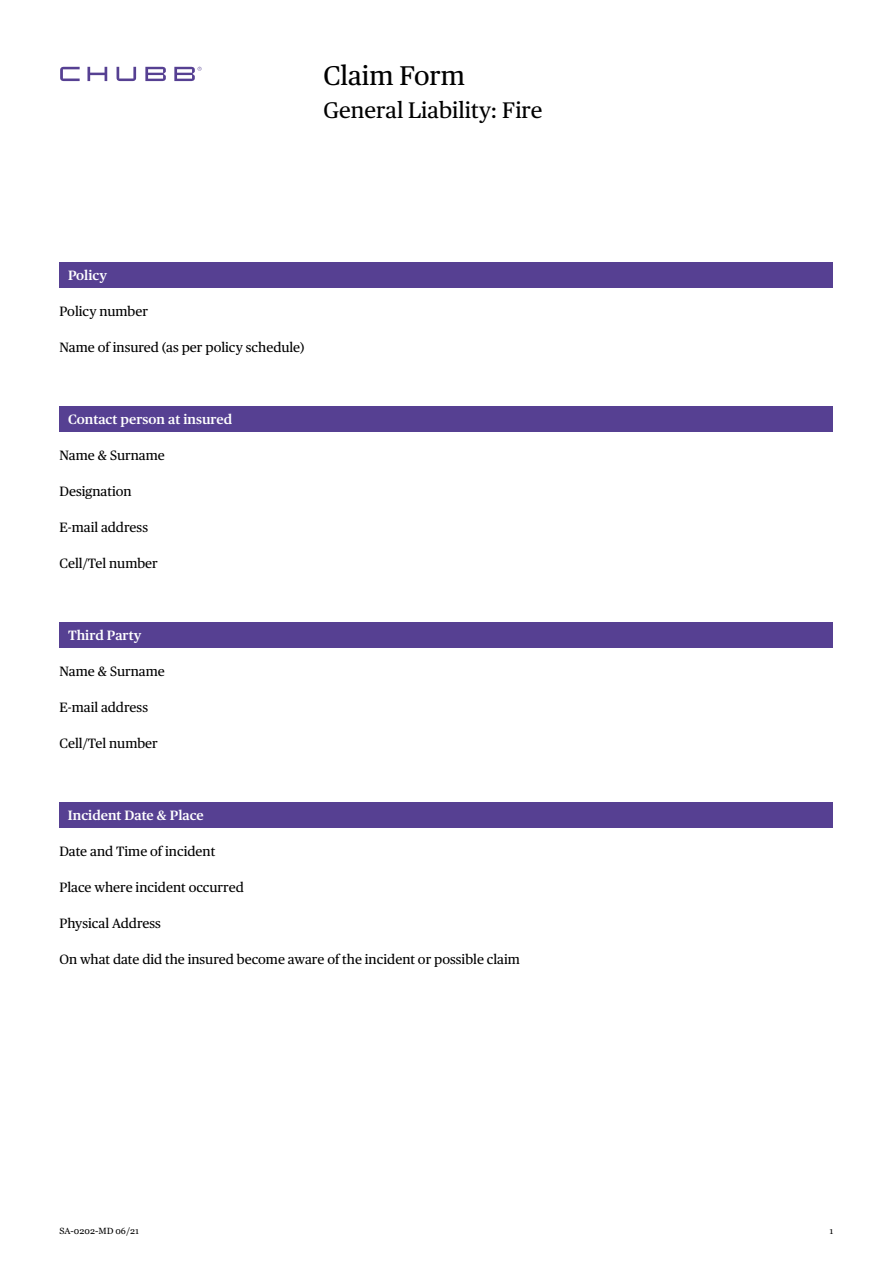
<style>
.page{position:relative;width:893px;height:1263px;background:#fff}
.page>*{position:absolute;margin:0;border:0;box-sizing:border-box;transform-origin:0 0}
.t1{font:27px "Chubb Publico Text";color:#000}
.t2{font:22.5px "Chubb Publico Text";color:#000}
.t3{font:13.5px "Chubb Publico Text";color:#000}
.t4{font:600 13.5px "Chubb Publico Text";color:#fff}
.t5{font:9px "Georgia";color:#000}
</style>
<div class="page">
<svg style="left:60px;top:67px;width:47px;height:14px"></svg>
<svg style="left:117px;top:67px;width:19px;height:14px"></svg>
<svg style="left:145px;top:67px;width:21px;height:14px"></svg>
<svg style="left:174px;top:67px;width:27px;height:14px"></svg>
<div style="left:60px;top:262px;width:773px;height:25px;background:#564092"></div>
<div style="left:60px;top:406px;width:773px;height:25px;background:#564092"></div>
<div style="left:60px;top:622px;width:773px;height:25px;background:#564092"></div>
<div style="left:59px;top:802px;width:774px;height:25px;background:#564092"></div>
<h1 class="t1" style="left:323px;top:55px;width:143px">Claim Form</h1>
<h2 class="t2" style="left:323px;top:94px;width:220px">General Liability: Fire</h2>
<p class="t4" style="left:68px;top:265px;width:41px">Policy</p>
<p class="t3" style="left:60px;top:301px;width:90px">Policy number</p>
<p class="t3" style="left:60px;top:337px;width:247px">Name of insured (as per policy schedule)</p>
<p class="t4" style="left:68px;top:409px;width:166px">Contact person at insured</p>
<p class="t3" style="left:60px;top:445px;width:107px">Name &amp; Surname</p>
<p class="t3" style="left:60px;top:481px;width:74px">Designation</p>
<p class="t3" style="left:60px;top:517px;width:90px">E-mail address</p>
<p class="t3" style="left:60px;top:553px;width:100px">Cell/Tel number</p>
<p class="t4" style="left:68px;top:625px;width:75px">Third Party</p>
<p class="t3" style="left:60px;top:661px;width:107px">Name &amp; Surname</p>
<p class="t3" style="left:60px;top:697px;width:90px">E-mail address</p>
<p class="t3" style="left:60px;top:733px;width:100px">Cell/Tel number</p>
<p class="t4" style="left:68px;top:805px;width:137px">Incident Date &amp; Place</p>
<p class="t3" style="left:59px;top:841px;width:157px">Date and Time of incident</p>
<p class="t3" style="left:59px;top:877px;width:186px">Place where incident occurred</p>
<p class="t3" style="left:59px;top:913px;width:103px">Physical Address</p>
<p class="t3" style="left:59px;top:949px;width:462px">On what date did the insured become aware of the incident or possible claim</p>
<p class="t5" style="left:60px;top:1224px;width:81px">SA-0202-MD 06/21</p>
<p class="t5" style="left:830px;top:1224px;width:5px">1</p>
</div>
